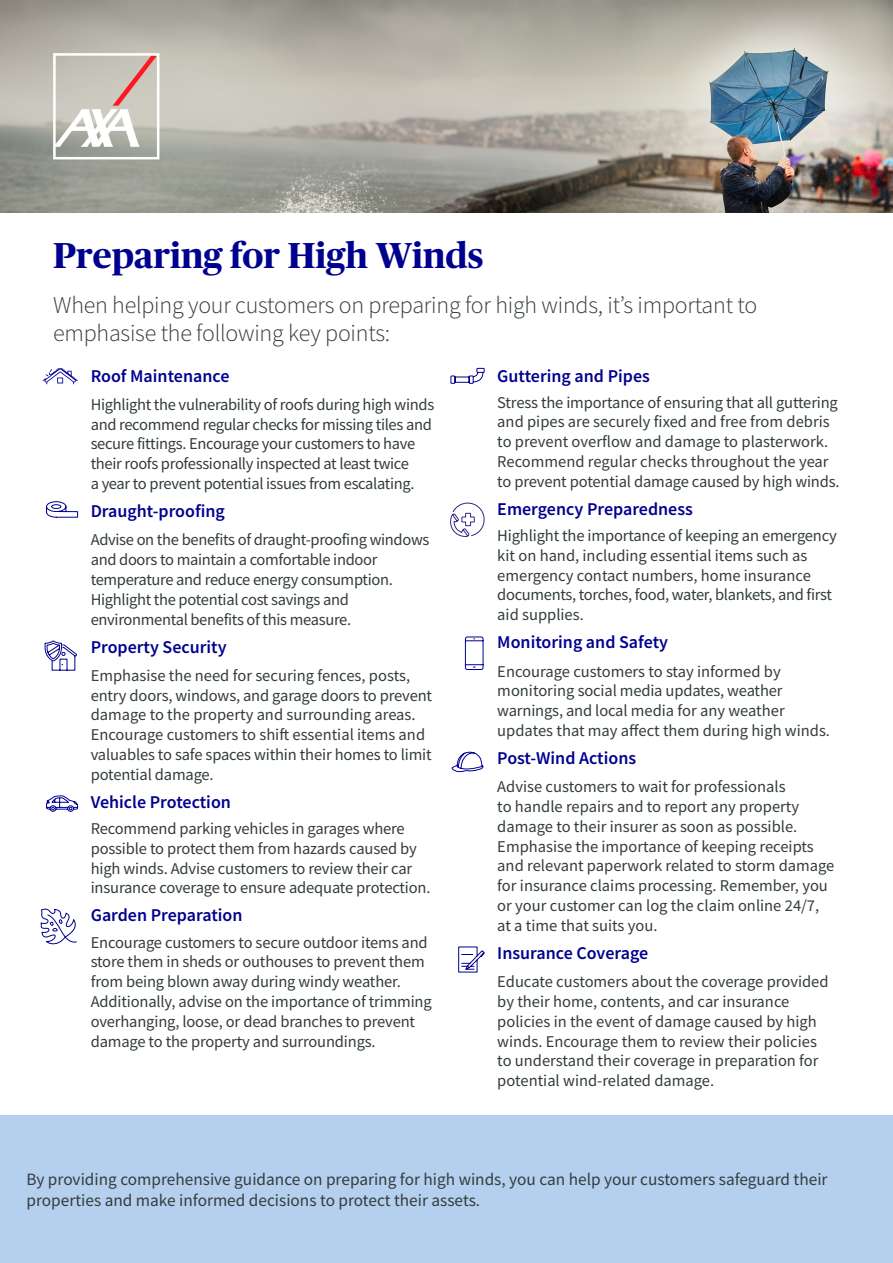
<style>
.page{position:relative;width:893px;height:1263px;background:#fff}
.page>*{position:absolute;margin:0;border:0;box-sizing:border-box;transform-origin:0 0}
._1_-_A4_-_TITLE_-_Page{font:700 36px "Publico Headline";color:#00008f}
._2_-_A4_-_INTRO{font:300 24px/28.8px "Source Sans Pro";letter-spacing:-.01em;color:#343c3d}
._3_-_A4_-_SUB-HEADER{font:600 18px "Source Sans Pro";color:#00008f}
._4_-_A4_-_COPY_-_11pt{font:600 18px "Source Sans Pro";color:#00008f}
.Copy_10_5{font:600 18px "Source Sans Pro";color:#00008f}
._4_-_A4_-_COPY_-_11pt-2{font:17.25px/20.7px "Source Sans Pro";color:#343c3d}
._4_-_A4_-_COPY_-_11pt-3{font:16.5px/19.8px "Source Sans Pro";letter-spacing:-.01em;color:#343c3d}
</style>
<div class="page">
<img style="left:0;top:0;width:893px;height:213px">
<svg style="left:53px;top:53px;width:106px;height:106px"></svg>
<div style="left:0;top:1115px;width:893px;height:148px;background:#b5d0ee"></div>
<svg style="left:450px;top:502px;width:35px;height:35px"></svg>
<svg style="left:458px;top:946px;width:27px;height:27px"></svg>
<svg style="left:46px;top:501px;width:32px;height:17px"></svg>
<svg style="left:43px;top:368px;width:35px;height:16px"></svg>
<svg style="left:46px;top:795px;width:32px;height:17px"></svg>
<svg style="left:40px;top:908px;width:37px;height:37px"></svg>
<svg style="left:450px;top:368px;width:35px;height:16px"></svg>
<svg style="left:451px;top:751px;width:32px;height:22px"></svg>
<svg style="left:465px;top:636px;width:19px;height:34px"></svg>
<svg style="left:44px;top:640px;width:33px;height:31px"></svg>
<p class="_1_-_A4_-_TITLE_-_Page" style="left:53px;top:230px;width:432px">Preparing for High Winds</p>
<p class="_2_-_A4_-_INTRO" style="left:53px;top:290px;width:706px">When helping your customers on preparing for high winds, it’s important to emphasise the following key points:</p>
<p class="_3_-_A4_-_SUB-HEADER" style="left:91px;top:364px;width:140px">Roof Maintenance</p>
<p class="_4_-_A4_-_COPY_-_11pt-3" style="left:91px;top:394px;width:345px">Highlight the vulnerability of roofs during high winds and recommend regular checks for missing tiles and secure fittings. Encourage your customers to have their roofs professionally inspected at least twice<br>a year to prevent potential issues from escalating.</p>
<p class="_3_-_A4_-_SUB-HEADER" style="left:91px;top:499px;width:136px">Draught-proofing</p>
<p class="_4_-_A4_-_COPY_-_11pt-3" style="left:91px;top:530px;width:340px">Advise on the benefits of draught-proofing windows and doors to maintain a comfortable indoor temperature and reduce energy consumption.<br>Highlight the potential cost savings and environmental benefits of this measure.</p>
<p class="_3_-_A4_-_SUB-HEADER" style="left:91px;top:635px;width:137px">Property Security</p>
<p class="_4_-_A4_-_COPY_-_11pt-3" style="left:91px;top:665px;width:343px">Emphasise the need for securing fences, posts, entry doors, windows, and garage doors to prevent damage to the property and surrounding areas.<br>Encourage customers to shift essential items and valuables to safe spaces within their homes to limit potential damage.</p>
<p class="_4_-_A4_-_COPY_-_11pt" style="left:91px;top:790px;width:142px">Vehicle Protection</p>
<p class="_4_-_A4_-_COPY_-_11pt-3" style="left:91px;top:818px;width:341px">Recommend parking vehicles in garages where possible to protect them from hazards caused by high winds. Advise customers to review their car insurance coverage to ensure adequate protection.</p>
<p class="Copy_10_5" style="left:91px;top:903px;width:153px">Garden Preparation</p>
<p class="_4_-_A4_-_COPY_-_11pt-3" style="left:91px;top:932px;width:343px">Encourage customers to secure outdoor items and store them in sheds or outhouses to prevent them from being blown away during windy weather.<br>Additionally, advise on the importance of trimming overhanging, loose, or dead branches to prevent damage to the property and surroundings.</p>
<p class="_4_-_A4_-_COPY_-_11pt" style="left:497px;top:364px;width:154px">Guttering and Pipes</p>
<p class="_4_-_A4_-_COPY_-_11pt-3" style="left:497px;top:392px;width:344px">Stress the importance of ensuring that all guttering and pipes are securely fixed and free from debris to prevent overflow and damage to plasterwork.<br>Recommend regular checks throughout the year to prevent potential damage caused by high winds.</p>
<p class="_4_-_A4_-_COPY_-_11pt" style="left:497px;top:497px;width:197px">Emergency Preparedness</p>
<p class="_4_-_A4_-_COPY_-_11pt-3" style="left:497px;top:526px;width:341px">Highlight the importance of keeping an emergency kit on hand, including essential items such as emergency contact numbers, home insurance documents, torches, food, water, blankets, and first aid supplies.</p>
<p class="_3_-_A4_-_SUB-HEADER" style="left:497px;top:630px;width:172px">Monitoring and Safety</p>
<p class="_4_-_A4_-_COPY_-_11pt-3" style="left:497px;top:661px;width:334px">Encourage customers to stay informed by monitoring social media updates, weather warnings, and local media for any weather updates that may affect them during high winds.</p>
<p class="_3_-_A4_-_SUB-HEADER" style="left:497px;top:746px;width:140px">Post-Wind Actions</p>
<p class="_4_-_A4_-_COPY_-_11pt-3" style="left:497px;top:777px;width:339px">Advise customers to wait for professionals<br>to handle repairs and to report any property damage to their insurer as soon as possible.<br>Emphasise the importance of keeping receipts and relevant paperwork related to storm damage for insurance claims processing. Remember, you or your customer can log the claim online 24/7, at a time that suits you.</p>
<p class="_3_-_A4_-_SUB-HEADER" style="left:497px;top:941px;width:152px">Insurance Coverage</p>
<p class="_4_-_A4_-_COPY_-_11pt-3" style="left:497px;top:972px;width:333px">Educate customers about the coverage provided by their home, contents, and car insurance policies in the event of damage caused by high winds. Encourage them to review their policies to understand their coverage in preparation for potential wind-related damage.</p>
<p class="_4_-_A4_-_COPY_-_11pt-2" style="left:27px;top:1169px;width:802px">By providing comprehensive guidance on preparing for high winds, you can help your customers safeguard their properties and make informed decisions to protect their assets.</p>
</div>
